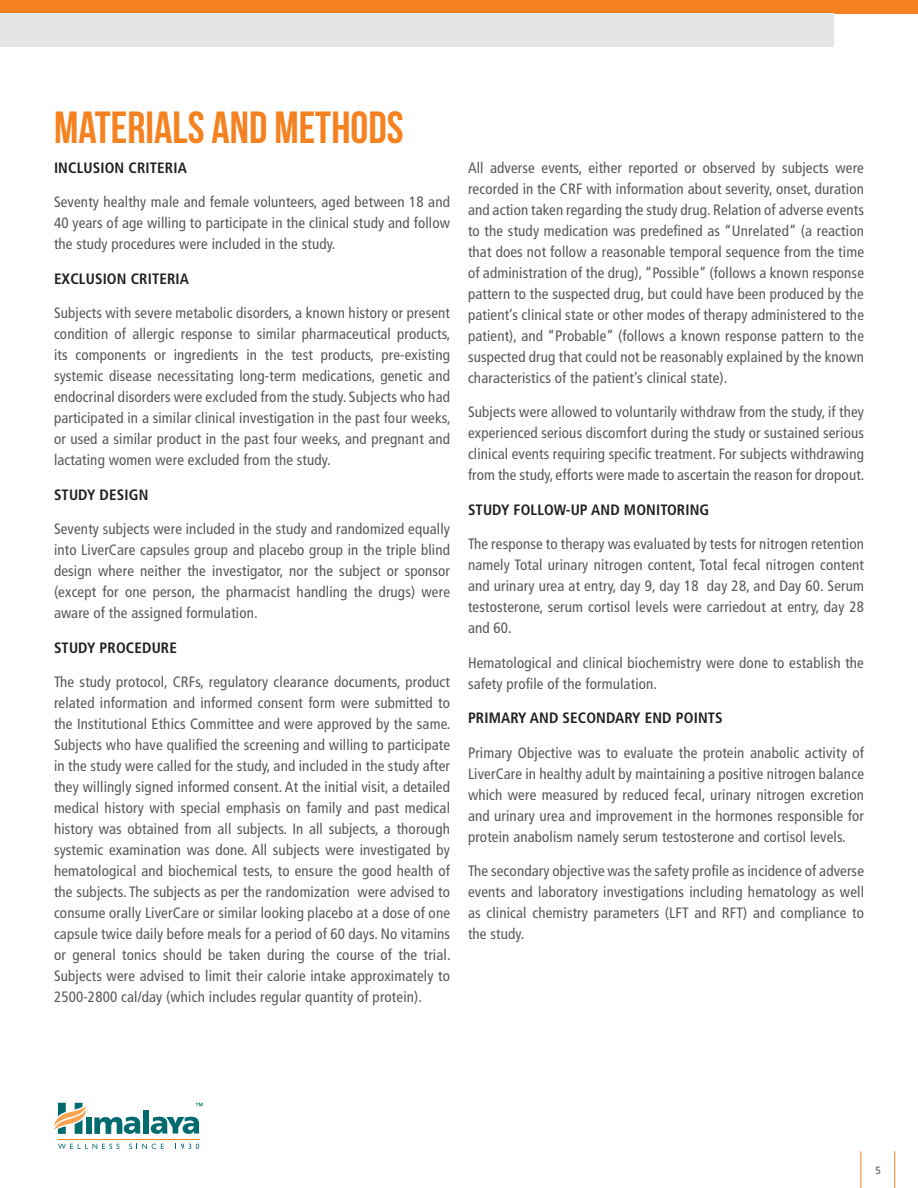
<style>
.page{position:relative;width:918px;height:1188px;background:#fff}
.page>*{position:absolute;margin:0;border:0;box-sizing:border-box;transform-origin:0 0}
.t1{font:45px "Bebas Neue";color:#f58220}
.t2{font:condensed 15px/21px "Frutiger LT Std";letter-spacing:.01em;color:#57585a;text-align:justify}
.t3{font:700 condensed 15px "Frutiger LT Std";letter-spacing:.01em;color:#231f20}
.t4{font:10.5px "Frutiger LT Std";color:#57585a}
</style>
<div class="page">
<hr style="left:861px;top:1151px;width:1px;height:37px;background:#f58220">
<hr style="left:894px;top:1151px;width:1px;height:37px;background:#f58220">
<svg style="left:54px;top:1103px;width:32px;height:31px"></svg>
<div style="left:143px;top:1110px;width:6px;height:24px;background:#006b6e"></div>
<div style="left:86px;top:1117px;width:5px;height:17px;background:#006b6e"></div>
<svg style="left:94px;top:1117px;width:46px;height:17px"></svg>
<svg style="left:151px;top:1117px;width:48px;height:17px"></svg>
<svg style="left:58px;top:1144px;width:61px;height:5px"></svg>
<svg style="left:129px;top:1144px;width:35px;height:5px"></svg>
<svg style="left:175px;top:1144px;width:24px;height:5px"></svg>
<svg style="left:196px;top:1103px;width:7px;height:3px"></svg>
<hr style="left:58px;top:1139px;width:141px;height:1px;background:#f58427">
<div style="left:0;top:0;width:918px;height:14px;background:#f58220"></div>
<div style="left:0;top:14px;width:834px;height:33px;background:#e4e5e7"></div>
<p class="t1" style="left:54px;top:102px;width:351px">MATERIALS AND METHODS</p>
<p class="t3" style="left:54px;top:159px;width:134px">INCLUSION CRITERIA</p>
<p class="t2" style="left:54px;top:192px;width:398px">Seventy healthy male and female volunteers, aged between 18 and 40 years of age willing to participate in the clinical study and follow the study procedures were included in the study.</p>
<p class="t3" style="left:54px;top:270px;width:137px">EXCLUSION CRITERIA</p>
<p class="t2" style="left:54px;top:303px;width:398px">Subjects with severe metabolic disorders, a known history or present condition of allergic response to similar pharmaceutical products, its components or ingredients in the test products, pre-existing systemic disease necessitating long-term medications, genetic and endocrinal disorders were excluded from the study. Subjects who had participated in a similar clinical investigation in the past four weeks, or used a similar product in the past four weeks, and pregnant and lactating women were excluded from the study.</p>
<p class="t3" style="left:54px;top:486px;width:96px">STUDY DESIGN</p>
<p class="t2" style="left:54px;top:519px;width:398px">Seventy subjects were included in the study and randomized equally into LiverCare capsules group and placebo group in the triple blind design where neither the investigator, nor the subject or sponsor (except for one person, the pharmacist handling the drugs) were aware of the assigned formulation.</p>
<p class="t3" style="left:54px;top:639px;width:124px">STUDY PROCEDURE</p>
<p class="t2" style="left:54px;top:672px;width:398px">The study protocol, CRFs, regulatory clearance documents, product related information and informed consent form were submitted to the Institutional Ethics Committee and were approved by the same.<br>Subjects who have qualified the screening and willing to participate in the study were called for the study, and included in the study after they willingly signed informed consent. At the initial visit, a detailed medical history with special emphasis on family and past medical history was obtained from all subjects. In all subjects, a thorough systemic examination was done. All subjects were investigated by hematological and biochemical tests, to ensure the good health of the subjects. The subjects as per the randomization were advised to consume orally LiverCare or similar looking placebo at a dose of one capsule twice daily before meals for a period of 60 days. No vitamins or general tonics should be taken during the course of the trial.<br>Subjects were advised to limit their calorie intake approximately to 2500-2800 cal/day (which includes regular quantity of protein).</p>
<p class="t2" style="left:468px;top:157px;width:398px">All adverse events, either reported or observed by subjects were recorded in the CRF with information about severity, onset, duration and action taken regarding the study drug. Relation of adverse events to the study medication was predefined as “Unrelated” (a reaction that does not follow a reasonable temporal sequence from the time of administration of the drug), “Possible” (follows a known response pattern to the suspected drug, but could have been produced by the patient’s clinical state or other modes of therapy administered to the patient), and “Probable” (follows a known response pattern to the suspected drug that could not be reasonably explained by the known characteristics of the patient’s clinical state).</p>
<p class="t2" style="left:468px;top:402px;width:398px">Subjects were allowed to voluntarily withdraw from the study, if they experienced serious discomfort during the study or sustained serious clinical events requiring specific treatment. For subjects withdrawing from the study, efforts were made to ascertain the reason for dropout.</p>
<p class="t3" style="left:468px;top:501px;width:243px">STUDY FOLLOW-UP AND MONITORING</p>
<p class="t2" style="left:468px;top:534px;width:398px">The response to therapy was evaluated by tests for nitrogen retention namely Total urinary nitrogen content, Total fecal nitrogen content and urinary urea at entry, day 9, day 18 day 28, and Day 60. Serum testosterone, serum cortisol levels were carriedout at entry, day 28 and 60.</p>
<p class="t2" style="left:468px;top:652px;width:397px">Hematological and clinical biochemistry were done to establish the safety profile of the formulation.</p>
<p class="t3" style="left:468px;top:709px;width:256px">PRIMARY AND SECONDARY END POINTS</p>
<p class="t2" style="left:468px;top:742px;width:398px">Primary Objective was to evaluate the protein anabolic activity of LiverCare in healthy adult by maintaining a positive nitrogen balance which were measured by reduced fecal, urinary nitrogen excretion and urinary urea and improvement in the hormones responsible for protein anabolism namely serum testosterone and cortisol levels.</p>
<p class="t2" style="left:468px;top:861px;width:398px">The secondary objective was the safety profile as incidence of adverse events and laboratory investigations including hematology as well as clinical chemistry parameters (LFT and RFT) and compliance to the study.</p>
<p class="t4" style="left:875px;top:1164px;width:7px">5</p>
</div>
